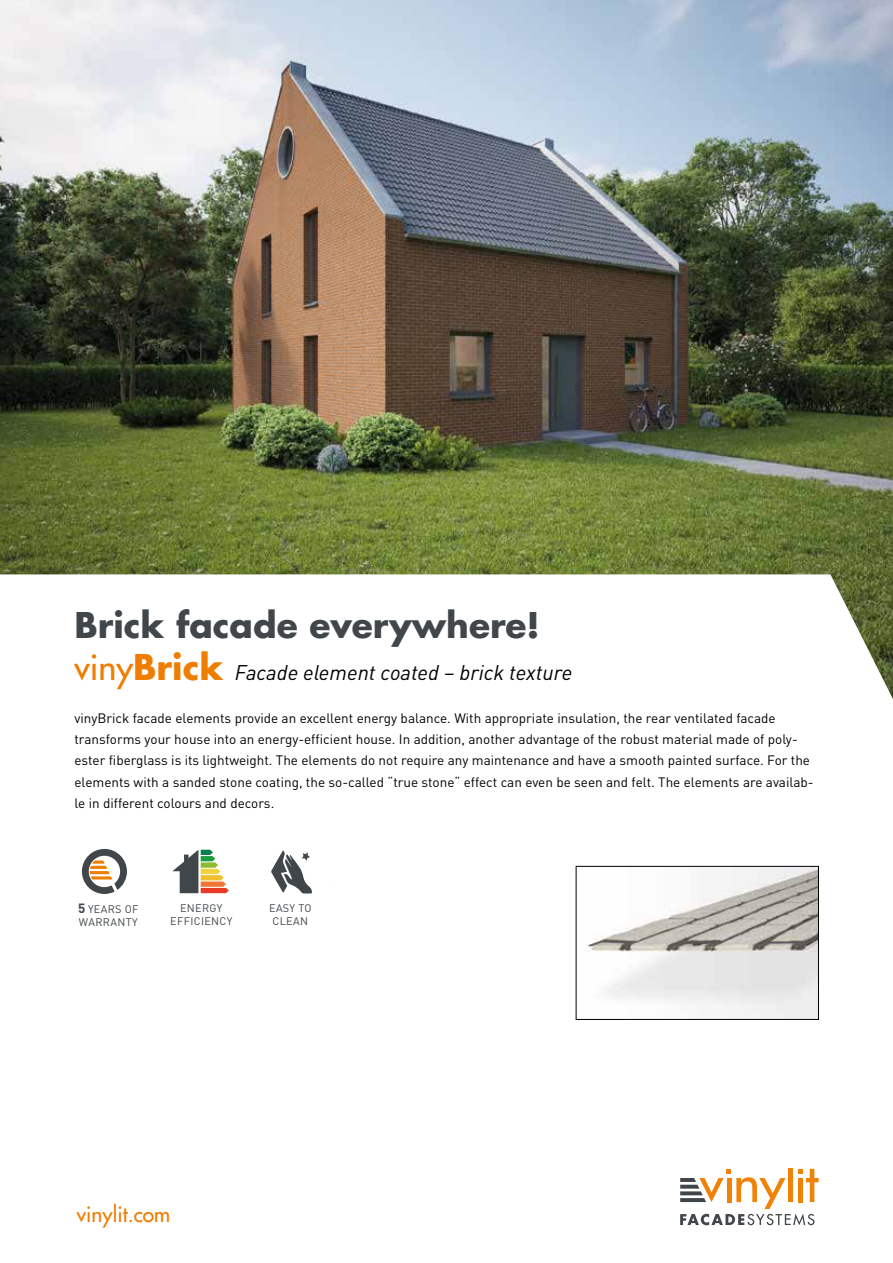
<style>
.page{position:relative;width:893px;height:1263px;background:#fff}
.page>*{position:absolute;margin:0;border:0;box-sizing:border-box;transform-origin:0 0}
.t1{font:700 34.5px "Futura LT Pro";color:#404649}
.t2{font:italic 21px "DIN Pro";color:#000}
.t3{font:500 21px "Futura LT Pro";color:#ef7d00}
.t4{font:13.5px/21.3px "DIN Pro";color:#000}
.t5{font:10.95px/13px "DIN Pro";letter-spacing:.03em;color:#404649;text-align:center}
.s1{font-family:"Futura LT Pro";font-weight:500;font-style:normal;font-size:34.5px;color:#ef7d00}
.s2{font-family:"Futura LT Pro";font-weight:700;font-style:normal;font-size:34.5px;color:#ef7d00}
.s3{font-weight:700;font-size:13.2px}
</style>
<div class="page">
<svg style="left:680px;top:1169px;width:139px;height:56px"></svg>
<img style="left:0;top:0;width:893px;height:574px">
<svg style="left:0;top:574px;width:893px;height:399px"></svg>
<svg style="left:172px;top:850px;width:57px;height:43px"></svg>
<svg style="left:82px;top:849px;width:45px;height:45px"></svg>
<svg style="left:271px;top:850px;width:41px;height:43px"></svg>
<img style="left:578px;top:868px;width:239px;height:149px">
<div style="left:576px;top:866px;width:243px;height:153px;border:1px solid #000"></div>
<h1 class="t1" style="left:74px;top:598px;width:467px">Brick facade everywhere!</h1>
<h2 class="t2" style="left:74px;top:656px;width:499px"><span class="s1">viny</span><span class="s2">Brick</span> Facade element coated – brick texture</h2>
<p class="t4" style="left:74px;top:706px;width:741px">vinyBrick facade elements provide an excellent energy balance. With appropriate insulation, the rear ventilated facade transforms your house into an energy-efficient house. In addition, another advantage of the robust material made of poly&shy;ester fiberglass is its lightweight. The elements do not require any maintenance and have a smooth painted surface. For the elements with a sanded stone coating, the so-called “true stone“ effect can even be seen and felt. The elements are availab&shy;le in different colours and decors.</p>
<p class="t5" style="left:78px;top:901px;width:62px;text-align:left"><span class="s3">5</span> YEARS OF<br>WARRANTY</p>
<p class="t5" style="left:170px;top:901px;width:64px">ENERGY<br>EFFICIENCY</p>
<p class="t5" style="left:269px;top:901px;width:44px">EASY TO<br>CLEAN</p>
<h2 class="t3" style="left:77px;top:1198px;width:95px">vinylit.com</h2>
</div>
